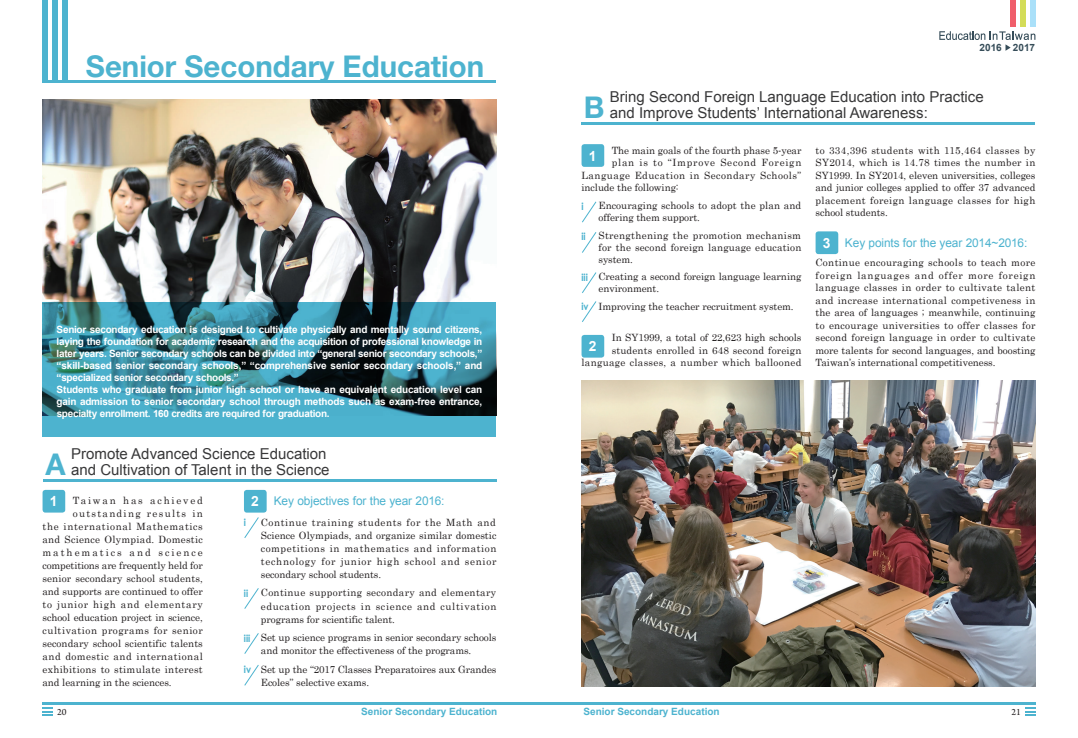
<style>
.page{position:relative;width:1078px;height:738px;background:#fff}
.page>*{position:absolute;margin:0;border:0;box-sizing:border-box;transform-origin:0 0}
.t1{font:700 30px "Helvetica Neue LT Std";color:#4db3cf}
.t2{font:15px/16px "Arial";color:#383839;text-align:right}
.t3{font:700 14px "Arial";color:#fff}
.t4{font:12px "Arial";letter-spacing:-.01em;color:#4db3cf}
.t5{font:10px/12.5px "Century";letter-spacing:.005em;color:#231f20;text-align:justify}
.t6{font:700 10px/12px "Arial";letter-spacing:-.025em;color:#fff}
.t7{font:10px "Century";letter-spacing:.05em;color:#231f20}
.t8{font:700 10px "Arial";color:#4db3cf}
.t9{font:10px "Century";letter-spacing:.045em;color:#231f20}
.t10{font:10px "Century";letter-spacing:.03em;color:#231f20}
.t11{font:10px "Century";letter-spacing:.075em;color:#231f20}
.t12{font:10px "Century";letter-spacing:.065em;color:#231f20}
.t13{font:10px "Century";letter-spacing:.025em;color:#231f20}
.t14{font:10px "Century";letter-spacing:.07em;color:#231f20}
.t15{font:10px "Century";letter-spacing:.2em;color:#231f20}
.t16{font:10px "Century";letter-spacing:.13em;color:#231f20}
.t17{font:10px "Century";letter-spacing:.18em;color:#231f20}
.t18{font:700 10px "Arial";color:#364d59}
.t19{font:700 10px "Century Gothic";color:#4db3cf;scale:.9 1}
.t20{font:10px "Arno Pro";color:#231f20}
.s1{font-family:"Helvetica Neue LT Std";font-weight:700;font-size:30px;color:#4db3cf}
.s2{font-weight:700;font-size:14px;color:#fff}
.s3{font-family:"Century Gothic";font-weight:700;color:#4db3cf}
.s4{font-family:"Arial";font-weight:700;font-size:14px;color:#fff}
</style>
<div class="page">
<img style="left:43px;top:99px;width:453px;height:203px">
<svg style="left:43px;top:302px;width:453px;height:135px;background:#378194"></svg>
<img style="left:581px;top:380px;width:454px;height:306px">
<hr style="left:539px;top:702px;width:496px;height:2px;background:#4db3cf">
<svg style="left:1025px;top:707px;width:10px;height:8px"></svg>
<div style="left:1009px;top:0;width:6px;height:26px;background:#f05e6a"></div>
<div style="left:1029px;top:0;width:6px;height:26px;background:#aae0f9"></div>
<div style="left:1019px;top:0;width:6px;height:26px;background:#d4dc57"></div>
<svg style="left:939px;top:31px;width:96px;height:20px"></svg>
<div style="left:43px;top:0;width:5px;height:83px;background:#4db3cf"></div>
<div style="left:62px;top:0;width:6px;height:83px;background:#4db3cf"></div>
<div style="left:52px;top:0;width:6px;height:83px;background:#4db3cf"></div>
<hr style="left:43px;top:81px;width:453px;height:2px;background:#4db3cf">
<hr style="left:43px;top:702px;width:496px;height:2px;background:#4db3cf">
<svg style="left:43px;top:707px;width:10px;height:8px"></svg>
<div style="left:43px;top:489px;width:22px;height:23px;background:#4db3cf;border-radius:3px"></div>
<hr style="left:43px;top:479px;width:453px;height:2px;background:#4db3cf">
<div style="left:244px;top:489px;width:22px;height:23px;background:#4db3cf;border-radius:3px"></div>
<svg style="left:244px;top:517px;width:15px;height:21px"></svg>
<svg style="left:244px;top:588px;width:15px;height:21px"></svg>
<svg style="left:244px;top:633px;width:15px;height:21px"></svg>
<svg style="left:244px;top:665px;width:15px;height:20px"></svg>
<hr style="left:581px;top:122px;width:453px;height:2px;background:#4db3cf">
<div style="left:581px;top:144px;width:23px;height:23px;background:#4db3cf;border-radius:3px"></div>
<svg style="left:582px;top:201px;width:15px;height:22px"></svg>
<svg style="left:582px;top:232px;width:15px;height:21px"></svg>
<svg style="left:582px;top:272px;width:15px;height:21px"></svg>
<svg style="left:582px;top:301px;width:15px;height:21px"></svg>
<div style="left:581px;top:334px;width:23px;height:23px;background:#4db3cf;border-radius:3px"></div>
<div style="left:815px;top:231px;width:23px;height:23px;background:#4db3cf;border-radius:3px"></div>
<h1 class="t1" style="left:86px;top:47px;width:400px">Senior Secondary Education</h1>
<p class="t6" style="left:57px;top:323px;width:427px">Senior secondary education is designed to cultivate physically and mentally sound citizens, laying the foundation for academic research and the acquisition of professional knowledge in later years. Senior secondary schools can be divided into “general senior secondary schools,” “skill-based senior secondary schools,” “comprehensive senior secondary schools,” and “specialized senior secondary schools.”<br>Students who graduate from junior high school or have an equivalent education level can gain admission to senior secondary school through methods such as exam-free entrance, specialty enrollment. 160 credits are required for graduation.</p>
<h2 class="t2" style="left:45px;top:445px;width:286px">Promote Advanced Science Education<br><span class="s1">A</span> and Cultivation of Talent in the Science</h2>
<p class="t4" style="left:251px;top:493px;width:195px"><span class="s2">2</span> Key objectives for the year 2016:</p>
<p class="t19" style="left:244px;top:514px;width:4px">i</p>
<p class="t5" style="left:261px;top:514px;width:237px;line-height:13px">Continue training students for the Math and Science Olympiads, and organize similar domestic competitions in mathematics and information technology for junior high school and senior secondary school students.</p>
<p class="t19" style="left:244px;top:585px;width:6px">ii</p>
<p class="t5" style="left:261px;top:585px;width:237px;line-height:13px">Continue supporting secondary and elementary education projects in science and cultivation programs for scientific talent.</p>
<p class="t5" style="left:261px;top:629px;width:237px;line-height:13px;text-indent:-17px"><span class="s3">iii</span> Set up science programs in senior secondary schools and monitor the effectiveness of the programs.</p>
<p class="t5" style="left:261px;top:661px;width:237px;line-height:13px;text-indent:-17px"><span class="s3">iv</span> Set up the “2017 Classes Preparatoires aux Grandes<br>Ecoles” selective exams.</p>
<p class="t17" style="left:50px;top:491px;width:154px"><span class="s4">1</span> Taiwan has achieved</p>
<p class="t16" style="left:73px;top:504px;width:131px">outstanding results in</p>
<p class="t12" style="left:42px;top:517px;width:162px">the international Mathematics</p>
<p class="t13" style="left:42px;top:530px;width:162px">and Science Olympiad. Domestic</p>
<p class="t15" style="left:42px;top:543px;width:162px">mathematics and science</p>
<p class="t5" style="left:42px;top:557px;width:162px">competitions are frequently held for</p>
<p class="t5" style="left:42px;top:570px;width:162px">senior secondary school students,</p>
<p class="t5" style="left:42px;top:583px;width:162px">and supports are continued to offer</p>
<p class="t14" style="left:42px;top:595px;width:162px">to junior high and elementary</p>
<p class="t5" style="left:42px;top:609px;width:162px">school education project in science,</p>
<p class="t7" style="left:42px;top:621px;width:162px">cultivation programs for senior</p>
<p class="t5" style="left:42px;top:635px;width:162px">secondary school scientific talents</p>
<p class="t7" style="left:42px;top:647px;width:162px">and domestic and international</p>
<p class="t10" style="left:42px;top:660px;width:162px">exhibitions to stimulate interest</p>
<p class="t5" style="left:42px;top:674px;width:131px">and learning in the sciences.</p>
<p class="t18" style="left:979px;top:41px;width:57px">2016 2017</p>
<h2 class="t2" style="left:583px;top:88px;width:401px;text-align:left;text-indent:26px">Bring Second Foreign Language Education into Practice<br><span class="s1">B</span> and Improve Students’ International Awareness:</h2>
<h3 class="t3" style="left:588px;top:146px;width:9px">1</h3>
<p class="t5" style="left:611px;top:143px;width:191px">The main goals of the fourth phase 5-year</p>
<p class="t11" style="left:611px;top:154px;width:191px">plan is to “Improve Second Foreign</p>
<p class="t9" style="left:581px;top:166px;width:221px">Language Education in Secondary Schools”</p>
<p class="t5" style="left:581px;top:180px;width:99px">include the following:</p>
<p class="t19" style="left:581px;top:199px;width:4px">i</p>
<p class="t5" style="left:598px;top:198px;width:204px;line-height:12px">Encouraging schools to adopt the plan and offering them support.</p>
<p class="t19" style="left:581px;top:229px;width:6px">ii</p>
<p class="t5" style="left:598px;top:228px;width:204px;line-height:12px">Strengthening the promotion mechanism for the second foreign language education system.</p>
<p class="t5" style="left:598px;top:269px;width:204px;line-height:12px;text-indent:-17px"><span class="s3">iii</span> Creating a second foreign language learning environment.</p>
<p class="t5" style="left:581px;top:299px;width:214px"><span class="s3">iv</span> Improving the teacher recruitment system.</p>
<h3 class="t3" style="left:588px;top:337px;width:9px">2</h3>
<p class="t5" style="left:815px;top:143px;width:221px">to 334,396 students with 115,464 classes by SY2014, which is 14.78 times the number in SY1999. In SY2014, eleven universities, colleges and junior colleges applied to offer 37 advanced placement foreign language classes for high school students.</p>
<p class="t4" style="left:822px;top:235px;width:206px"><span class="s2">3</span> Key points for the year 2014~2016:</p>
<p class="t5" style="left:815px;top:255px;width:221px">Continue encouraging schools to teach more foreign languages and offer more foreign language classes in order to cultivate talent and increase international competiveness in the area of languages ; meanwhile, continuing to encourage universities to offer classes for second foreign language in order to cultivate more talents for second languages, and boosting Taiwan’s international competitiveness.</p>
<p class="t5" style="left:581px;top:330px;width:221px;text-align:right">In SY1999, a total of 22,623 high schools students enrolled in 648 second foreign language classes, a number which ballooned</p>
<p class="t20" style="left:57px;top:705px;width:11px">20</p>
<p class="t8" style="left:583px;top:704px;width:138px">Senior Secondary Education</p>
<p class="t8" style="left:361px;top:704px;width:138px">Senior Secondary Education</p>
<p class="t20" style="left:1011px;top:705px;width:11px">21</p>
</div>
